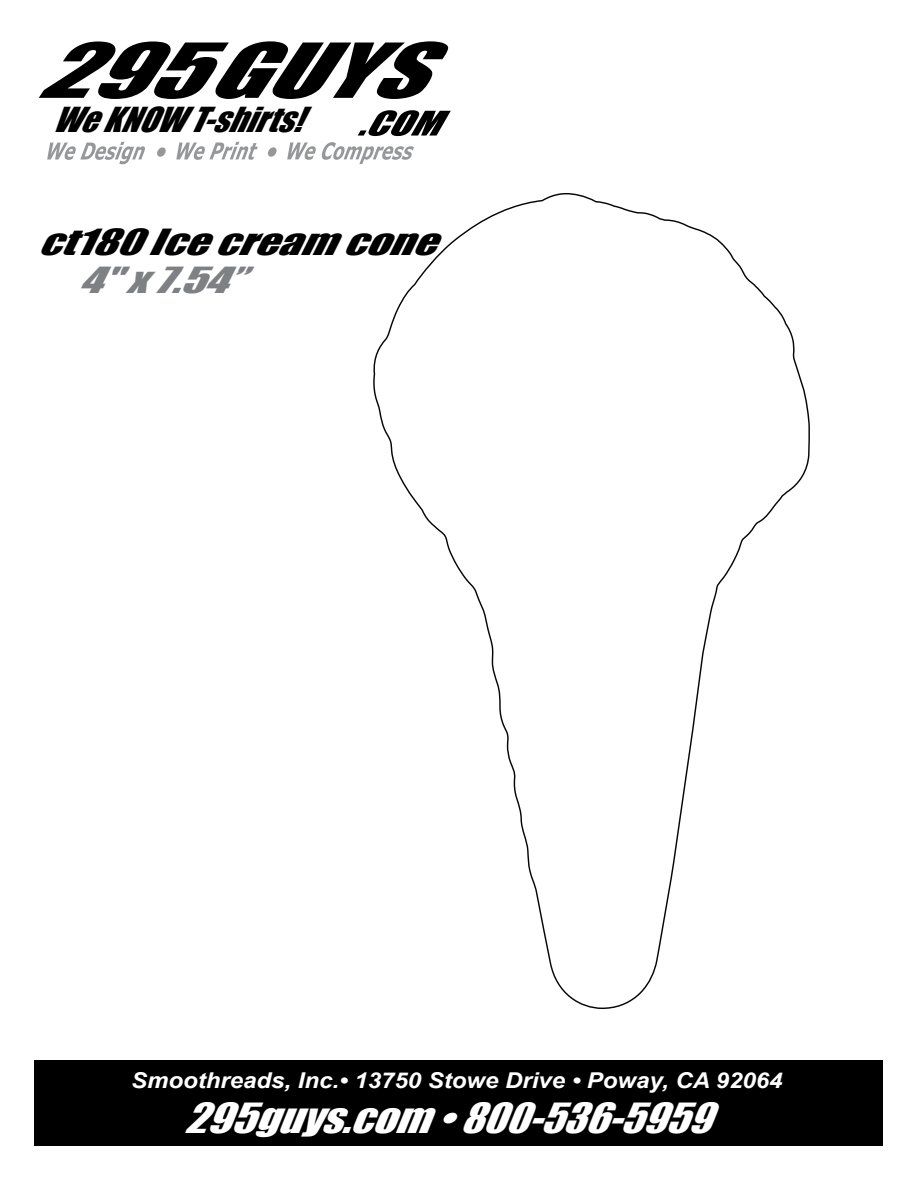
<style>
.page{position:relative;width:918px;height:1188px;background:#fff}
.page>*{position:absolute;margin:0;border:0;box-sizing:border-box;transform-origin:0 0}
.t1{font:italic 38.25px "Impact";color:#fff;scale:1.17 1}
.t2{font:italic 33.15px "Impact";color:#000;scale:1.37 1}
.t3{font:italic 33.15px "Impact";color:#7e8083;scale:1.37 1}
.t4{font:italic 31.65px "Impact";color:#000;scale:1.05 1}
.t5{font:italic 700 21.75px "Arial";color:#fff;scale:1.1 1}
</style>
<div class="page">
<svg style="left:38px;top:41px;width:413px;height:123px"></svg>
<div style="left:34px;top:1060px;width:848px;height:86px;background:#000"></div>
<svg style="left:373px;top:193px;width:437px;height:816px"></svg>
<h3 class="t4" style="left:52px;top:95px;width:259px">WeKNOWT-shirts!</h3>
<h2 class="t2" style="left:38px;top:217px;width:309px">ct180Icecreamcone</h2>
<h2 class="t3" style="left:78px;top:254px;width:139px">4"x7.54”</h2>
<p class="t5" style="left:131px;top:1066px;width:594px">Smoothreads, Inc.• 13750 Stowe Drive • Poway, CA 92064</p>
<h1 class="t1" style="left:184px;top:1088px;width:471px">295guys.com•800-536-5959</h1>
</div>
